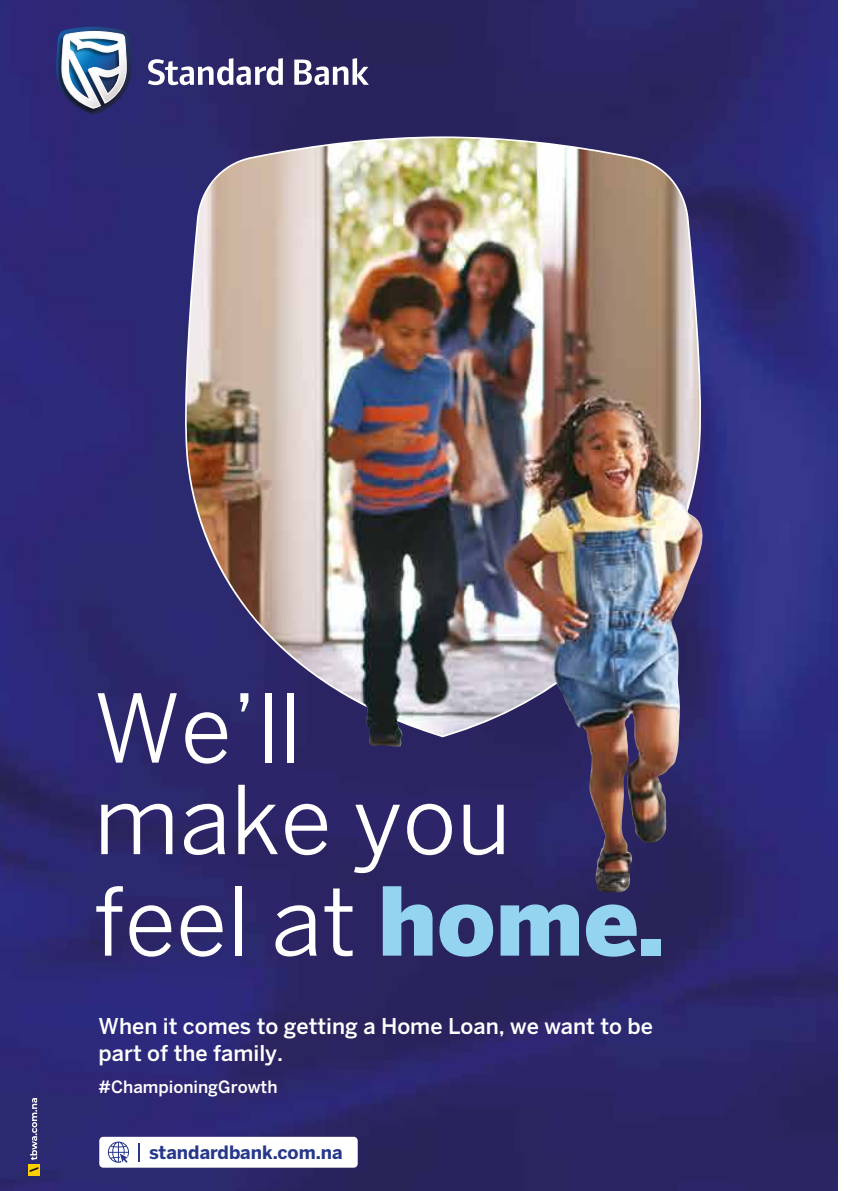
<style>
.page{position:relative;width:844px;height:1191px;background:#fff}
.page>*{position:absolute;margin:0;border:0;box-sizing:border-box;transform-origin:0 0}
.t1{font:93.8px/91.5px "Benton Sans";color:#fff}
.t2{font:500 21.7px/27.1px "Benton Sans";color:#fff}
.t3{font:700 18.38px "Benton Sans";color:#27388b}
.t4{font:500 16.8px "Benton Sans";color:#fff}
.s1{font-weight:900;color:#94d4f1}
</style>
<div class="page">
<img style="left:0;top:0;width:837px;height:1191px">
<svg style="left:148px;top:58px;width:221px;height:27px"></svg>
<img style="left:56px;top:27px;width:76px;height:87px">
<img style="left:183px;top:135px;width:520px;height:605px">
<img style="left:183px;top:159px;width:448px;height:733px">
<div style="left:99px;top:1136px;width:258px;height:31px;background:#fff;border-radius:4px"></div>
<svg style="left:138px;top:1143px;width:1px;height:19px"></svg>
<svg style="left:108px;top:1141px;width:21px;height:21px"></svg>
<div style="left:28px;top:1163px;width:12px;height:12px;background:#fecf00"></div>
<svg style="left:30px;top:1167px;width:8px;height:5px"></svg>
<svg style="left:30px;top:1098px;width:7px;height:62px"></svg>
<h1 class="t1" style="left:94px;top:681px;width:418px">We’ll make you</h1>
<h1 class="t1" style="left:94px;top:874px;width:571px">feel at <span class="s1">home.</span></h1>
<p class="t2" style="left:99px;top:1011px;width:555px">When it comes to getting a Home Loan, we want to be part of the family.</p>
<p class="t4" style="left:99px;top:1076px;width:180px">#ChampioningGrowth</p>
<p class="t3" style="left:149px;top:1140px;width:195px">standardbank.com.na</p>
</div>
